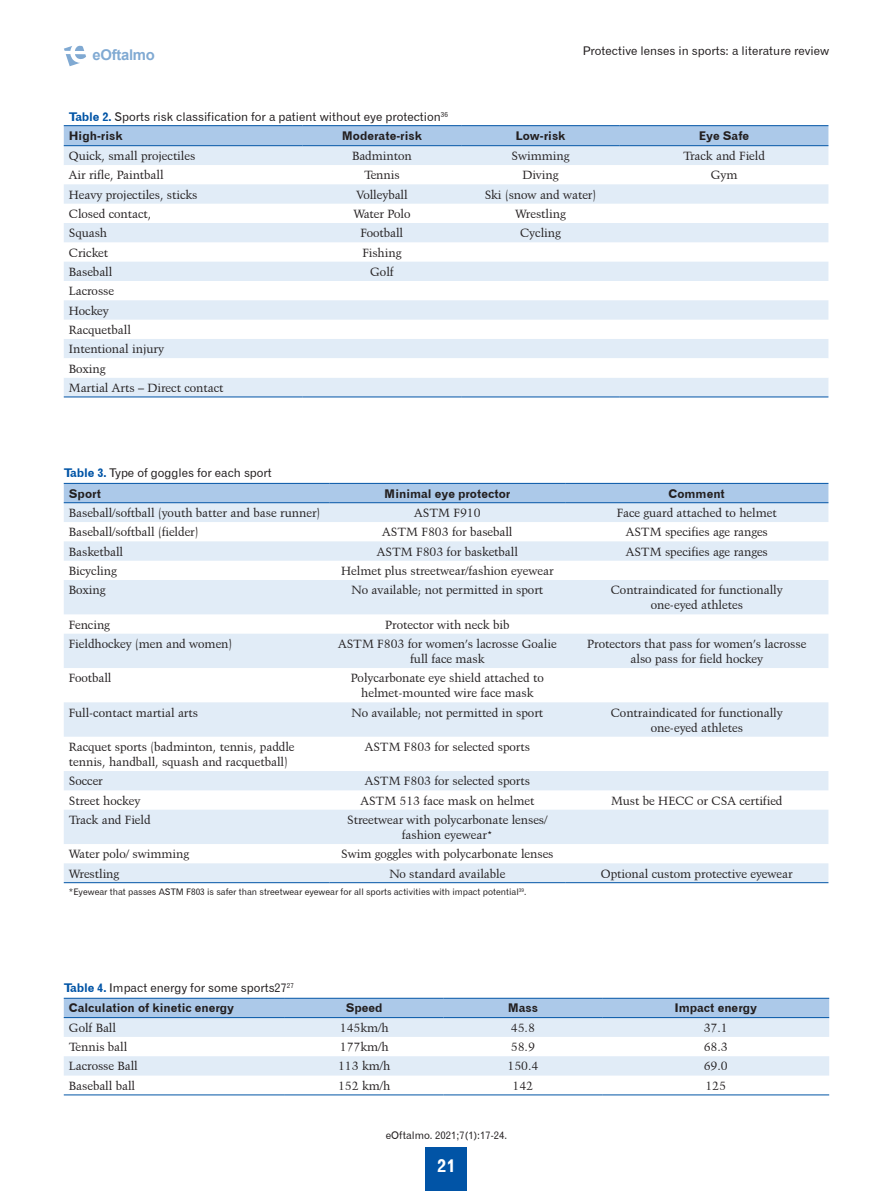
<style>
.page{position:relative;width:893px;height:1191px;background:#fff}
.page>*{position:absolute;margin:0;border:0;box-sizing:border-box;transform-origin:0 0}
.t1{font:18px "Gothic 720 BT Bold B";color:#fff}
.t2{font:700 14.85px "Arial";letter-spacing:-.02em;color:#0154a6}
.t3{font:12px/15px "Kuenstler 480 BT";color:#231f20;text-align:center}
.t4{font:12px "Gothic 720 BT Roman B";color:#231f20}
.t5{font:12px "Gothic 720 BT Bold B";color:#231f20}
.t6{font:10.5px "Gothic 720 BT Roman B";color:#231f20}
.t7{font:9px "Gothic 720 BT Roman B";color:#231f20}
.s1{font-family:"Gothic 720 BT Bold B";color:#0154a6}
</style>
<div class="page">
<div style="left:426px;top:1147px;width:41px;height:44px;background:#0154a6"></div>
<svg style="left:64px;top:45px;width:22px;height:21px"></svg>
<div style="left:64px;top:126px;width:764px;height:19px;background:#acc9e9"></div>
<svg style="left:64px;top:146px;width:764px;height:250px;fill:#e1ecf7"></svg>
<svg style="left:64px;top:358px;width:764px;height:19px"></svg>
<hr style="left:64px;top:125px;width:239px;height:1px;background:#0154a6">
<hr style="left:303px;top:125px;width:158px;height:1px;background:#0154a6">
<hr style="left:461px;top:125px;width:159px;height:1px;background:#0154a6">
<hr style="left:620px;top:125px;width:208px;height:1px;background:#0154a6">
<hr style="left:64px;top:145px;width:239px;height:1px;background:#0154a6">
<hr style="left:303px;top:145px;width:158px;height:1px;background:#0154a6">
<hr style="left:461px;top:145px;width:159px;height:1px;background:#0154a6">
<hr style="left:620px;top:145px;width:208px;height:1px;background:#0154a6">
<hr style="left:64px;top:396px;width:239px;height:1px;background:#0154a6">
<hr style="left:303px;top:396px;width:158px;height:1px;background:#0154a6">
<hr style="left:461px;top:396px;width:159px;height:1px;background:#0154a6">
<hr style="left:620px;top:396px;width:208px;height:1px;background:#0154a6">
<div style="left:64px;top:999px;width:765px;height:18px;background:#acc9e9"></div>
<svg style="left:64px;top:1018px;width:765px;height:57px;fill:#e1ecf7"></svg>
<hr style="left:64px;top:998px;width:221px;height:1px;background:#0154a6">
<hr style="left:285px;top:998px;width:159px;height:1px;background:#0154a6">
<hr style="left:444px;top:998px;width:158px;height:1px;background:#0154a6">
<hr style="left:602px;top:998px;width:227px;height:1px;background:#0154a6">
<hr style="left:64px;top:1017px;width:221px;height:1px;background:#0154a6">
<hr style="left:285px;top:1017px;width:159px;height:1px;background:#0154a6">
<hr style="left:444px;top:1017px;width:158px;height:1px;background:#0154a6">
<hr style="left:602px;top:1017px;width:227px;height:1px;background:#0154a6">
<hr style="left:64px;top:1094px;width:221px;height:1px;background:#0154a6">
<hr style="left:285px;top:1094px;width:159px;height:1px;background:#0154a6">
<hr style="left:444px;top:1094px;width:158px;height:1px;background:#0154a6">
<hr style="left:602px;top:1094px;width:227px;height:1px;background:#0154a6">
<div style="left:64px;top:484px;width:764px;height:18px;background:#acc9e9"></div>
<svg style="left:64px;top:503px;width:764px;height:379px;fill:#e1ecf7"></svg>
<div style="left:64px;top:633px;width:764px;height:35px;background:#e1ecf7"></div>
<hr style="left:64px;top:483px;width:266px;height:1px;background:#0154a6">
<hr style="left:330px;top:483px;width:235px;height:1px;background:#0154a6">
<hr style="left:565px;top:483px;width:263px;height:1px;background:#0154a6">
<hr style="left:64px;top:502px;width:266px;height:1px;background:#0154a6">
<hr style="left:330px;top:502px;width:235px;height:1px;background:#0154a6">
<hr style="left:565px;top:502px;width:263px;height:1px;background:#0154a6">
<hr style="left:64px;top:882px;width:266px;height:1px;background:#0154a6">
<hr style="left:330px;top:882px;width:235px;height:1px;background:#0154a6">
<hr style="left:565px;top:882px;width:263px;height:1px;background:#0154a6">
<p class="t2" style="left:93px;top:44px;width:64px">eOftalmo</p>
<p class="t4" style="left:583px;top:43px;width:248px">Protective lenses in sports: a literature review</p>
<p class="t4" style="left:69px;top:109px;width:381px"><span class="s1">Table 2.</span> Sports risk classification for a patient without eye protection<sup>36</sup></p>
<p class="t5" style="left:69px;top:128px;width:55px">High-risk</p>
<p class="t5" style="left:342px;top:128px;width:82px">Moderate-risk</p>
<p class="t5" style="left:515px;top:128px;width:51px">Low-risk</p>
<p class="t5" style="left:699px;top:128px;width:52px">Eye Safe</p>
<p class="t3" style="left:69px;top:148px;width:128px">Quick, small projectiles</p>
<p class="t3" style="left:352px;top:148px;width:61px">Badminton</p>
<p class="t3" style="left:512px;top:148px;width:59px">Swimming</p>
<p class="t3" style="left:683px;top:148px;width:83px">Track and Field</p>
<p class="t3" style="left:69px;top:167px;width:96px">Air rifle, Paintball</p>
<p class="t3" style="left:364px;top:167px;width:37px">Tennis</p>
<p class="t3" style="left:522px;top:167px;width:38px">Diving</p>
<p class="t3" style="left:711px;top:167px;width:28px">Gym</p>
<p class="t3" style="left:69px;top:187px;width:130px">Heavy projectiles, sticks</p>
<p class="t3" style="left:356px;top:187px;width:53px">Volleyball</p>
<p class="t3" style="left:485px;top:187px;width:113px">Ski (snow and water)</p>
<p class="t3" style="left:69px;top:206px;width:84px">Closed contact,</p>
<p class="t3" style="left:353px;top:206px;width:59px">Water Polo</p>
<p class="t3" style="left:515px;top:206px;width:52px">Wrestling</p>
<p class="t3" style="left:69px;top:225px;width:40px">Squash</p>
<p class="t3" style="left:361px;top:225px;width:44px">Football</p>
<p class="t3" style="left:520px;top:225px;width:42px">Cycling</p>
<p class="t3" style="left:69px;top:245px;width:41px">Cricket</p>
<p class="t3" style="left:362px;top:245px;width:41px">Fishing</p>
<p class="t3" style="left:69px;top:264px;width:45px">Baseball</p>
<p class="t3" style="left:370px;top:264px;width:25px">Golf</p>
<p class="t3" style="left:69px;top:281px;width:156px;line-height:19.4px;text-align:left">Lacrosse<br>Hockey<br>Racquetball<br>Intentional injury<br>Boxing<br>Martial Arts – Direct contact</p>
<p class="t4" style="left:64px;top:465px;width:210px"><span class="s1">Table 3.</span> Type of goggles for each sport</p>
<p class="t5" style="left:69px;top:486px;width:34px">Sport</p>
<p class="t5" style="left:384px;top:486px;width:128px">Minimal eye protector</p>
<p class="t5" style="left:669px;top:486px;width:58px">Comment</p>
<p class="t3" style="left:69px;top:505px;width:253px">Baseball/softball (youth batter and base runner)</p>
<p class="t3" style="left:414px;top:505px;width:68px">ASTM F910</p>
<p class="t3" style="left:617px;top:505px;width:161px">Face guard attached to helmet</p>
<p class="t3" style="left:69px;top:524px;width:131px">Baseball/softball (fielder)</p>
<p class="t3" style="left:382px;top:524px;width:132px">ASTM F803 for baseball</p>
<p class="t3" style="left:626px;top:524px;width:144px">ASTM specifies age ranges</p>
<p class="t3" style="left:69px;top:544px;width:56px">Basketball</p>
<p class="t3" style="left:377px;top:544px;width:143px">ASTM F803 for basketball</p>
<p class="t3" style="left:626px;top:544px;width:144px">ASTM specifies age ranges</p>
<p class="t3" style="left:69px;top:563px;width:49px">Bicycling</p>
<p class="t3" style="left:341px;top:563px;width:214px">Helmet plus streetwear/fashion eyewear</p>
<p class="t3" style="left:69px;top:582px;width:38px">Boxing</p>
<p class="t3" style="left:352px;top:582px;width:193px">No available; not permitted in sport</p>
<p class="t3" style="left:611px;top:582px;width:173px">Contraindicated for functionally one-eyed athletes</p>
<p class="t3" style="left:69px;top:616px;width:43px">Fencing</p>
<p class="t3" style="left:385px;top:616px;width:126px">Protector with neck bib</p>
<p class="t3" style="left:69px;top:636px;width:165px">Fieldhockey (men and women)</p>
<p class="t3" style="left:338px;top:636px;width:220px">ASTM F803 for women’s lacrosse Goalie full face mask</p>
<p class="t3" style="left:587px;top:636px;width:220px">Protectors that pass for women’s lacrosse also pass for field hockey</p>
<p class="t3" style="left:69px;top:670px;width:44px">Football</p>
<p class="t3" style="left:351px;top:670px;width:194px">Polycarbonate eye shield attached to helmet-mounted wire face mask</p>
<p class="t3" style="left:69px;top:704px;width:131px">Full-contact martial arts</p>
<p class="t3" style="left:352px;top:704px;width:193px">No available; not permitted in sport</p>
<p class="t3" style="left:611px;top:704px;width:173px">Contraindicated for functionally one-eyed athletes</p>
<p class="t3" style="left:69px;top:739px;width:227px;text-align:left">Racquet sports (badminton, tennis, paddle tennis, handball, squash and racquetball)</p>
<p class="t3" style="left:365px;top:739px;width:167px">ASTM F803 for selected sports</p>
<p class="t3" style="left:69px;top:773px;width:35px">Soccer</p>
<p class="t3" style="left:365px;top:773px;width:167px">ASTM F803 for selected sports</p>
<p class="t3" style="left:69px;top:792px;width:73px">Street hockey</p>
<p class="t3" style="left:360px;top:792px;width:175px">ASTM 513 face mask on helmet</p>
<p class="t3" style="left:611px;top:792px;width:173px">Must be HECC or CSA certified</p>
<p class="t3" style="left:69px;top:812px;width:83px">Track and Field</p>
<p class="t3" style="left:347px;top:812px;width:202px">Streetwear with polycarbonate lenses/ fashion eyewear*</p>
<p class="t3" style="left:69px;top:846px;width:122px">Water polo/ swimming</p>
<p class="t3" style="left:341px;top:846px;width:214px">Swim goggles with polycarbonate lenses</p>
<p class="t3" style="left:69px;top:865px;width:52px">Wrestling</p>
<p class="t3" style="left:389px;top:865px;width:117px">No standard available</p>
<p class="t3" style="left:601px;top:865px;width:193px">Optional custom protective eyewear</p>
<p class="t7" style="left:69px;top:886px;width:459px">*Eyewear that passes ASTM F803 is safer than streetwear eyewear for all sports activities with impact potential<sup>39</sup>.</p>
<p class="t4" style="left:64px;top:980px;width:232px"><span class="s1">Table 4.</span> Impact energy for some sports27<sup>27</sup></p>
<p class="t5" style="left:69px;top:1001px;width:167px">Calculation of kinetic energy</p>
<p class="t5" style="left:346px;top:1001px;width:38px">Speed</p>
<p class="t5" style="left:508px;top:1001px;width:32px">Mass</p>
<p class="t5" style="left:674px;top:1001px;width:84px">Impact energy</p>
<p class="t3" style="left:69px;top:1020px;width:49px">Golf Ball</p>
<p class="t3" style="left:340px;top:1020px;width:50px">145km/h</p>
<p class="t3" style="left:511px;top:1020px;width:25px">45.8</p>
<p class="t3" style="left:704px;top:1020px;width:25px">37.1</p>
<p class="t3" style="left:69px;top:1039px;width:60px">Tennis ball</p>
<p class="t3" style="left:340px;top:1039px;width:50px">177km/h</p>
<p class="t3" style="left:511px;top:1039px;width:25px">58.9</p>
<p class="t3" style="left:704px;top:1039px;width:25px">68.3</p>
<p class="t3" style="left:69px;top:1058px;width:70px">Lacrosse Ball</p>
<p class="t3" style="left:338px;top:1058px;width:54px">113 km/h</p>
<p class="t3" style="left:507px;top:1058px;width:32px">150.4</p>
<p class="t3" style="left:704px;top:1058px;width:25px">69.0</p>
<p class="t3" style="left:69px;top:1078px;width:68px">Baseball ball</p>
<p class="t3" style="left:338px;top:1078px;width:54px">152 km/h</p>
<p class="t3" style="left:513px;top:1078px;width:22px">142</p>
<p class="t3" style="left:705px;top:1078px;width:22px">125</p>
<p class="t6" style="left:386px;top:1129px;width:123px">eOftalmo. 2021;7(1):17-24.</p>
<h1 class="t1" style="left:437px;top:1154px;width:20px">21</h1>
</div>
